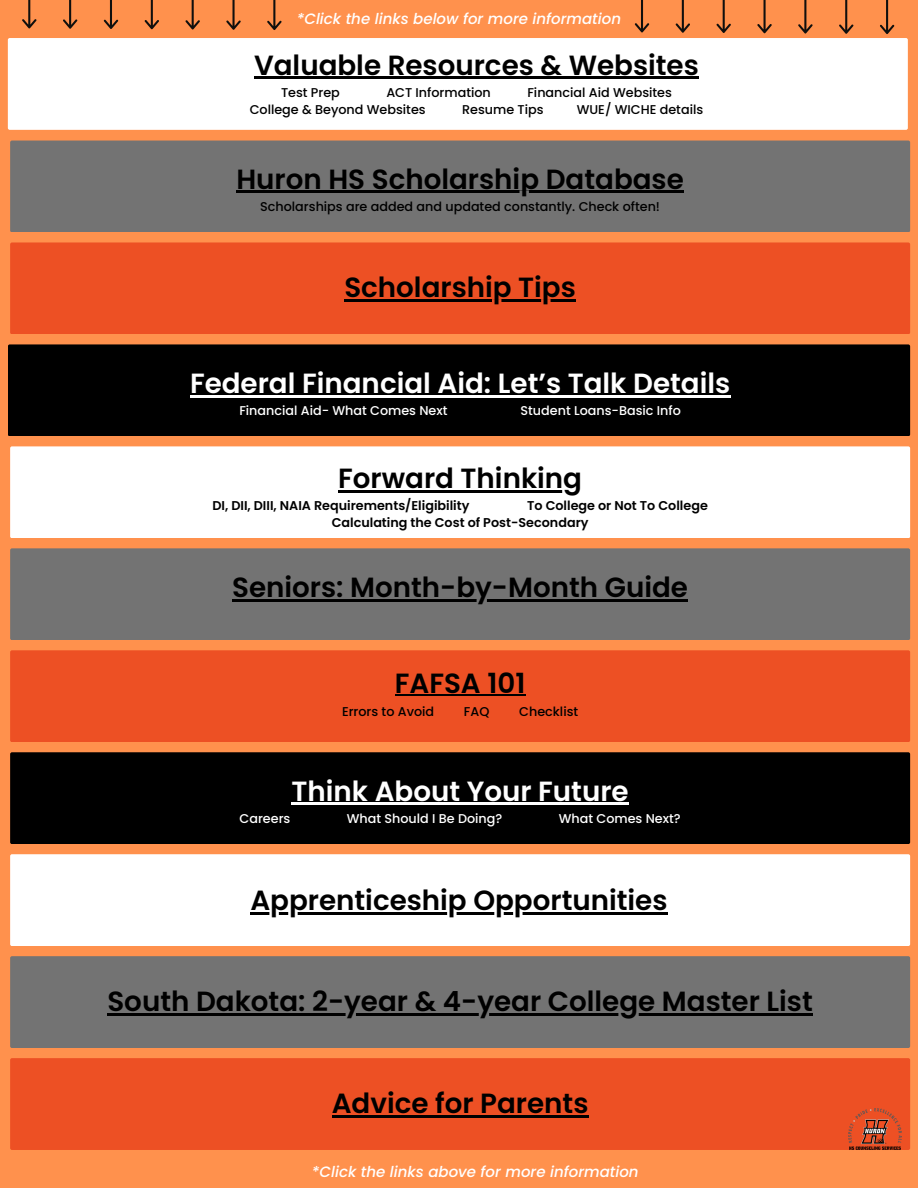
<style>
.page{position:relative;width:918px;height:1188px;background:#ff914d}
.page>*{position:absolute;margin:0;border:0;box-sizing:border-box;transform-origin:0 0}
.t1{font:600 27.75px "Poppins";color:#000}
.t2{font:600 27.75px "Poppins";color:#fff}
.t3{font:italic 500 15px "Poppins";color:#fff}
.t4{font:500 12.75px "Poppins";color:#000}
.t5{font:600 12.75px "Poppins";color:#000}
.t6{font:500 12.75px "Poppins";color:#fff}
</style>
<div class="page">
<div style="left:8px;top:38px;width:900px;height:92px;background:#fff;border-radius:2px"></div>
<div style="left:10px;top:141px;width:900px;height:91px;background:#737373;border-radius:2px"></div>
<div style="left:10px;top:242px;width:900px;height:92px;background:#ed5024;border-radius:2px"></div>
<div style="left:8px;top:344px;width:902px;height:92px;background:#000;border-radius:2px"></div>
<div style="left:10px;top:446px;width:900px;height:92px;background:#fff;border-radius:2px"></div>
<div style="left:10px;top:548px;width:900px;height:92px;background:#737373;border-radius:2px"></div>
<div style="left:10px;top:650px;width:900px;height:92px;background:#ed5024;border-radius:2px"></div>
<div style="left:10px;top:752px;width:900px;height:92px;background:#000;border-radius:2px"></div>
<div style="left:10px;top:854px;width:900px;height:92px;background:#fff;border-radius:2px"></div>
<div style="left:10px;top:956px;width:900px;height:92px;background:#737373;border-radius:2px"></div>
<div style="left:10px;top:1058px;width:900px;height:92px;background:#ed5024;border-radius:2px"></div>
<hr style="left:332px;top:1115px;width:256px;height:2px;background:#000">
<img style="left:848px;top:1109px;width:53px;height:41px">
<svg style="left:22px;top:0;width:15px;height:28px"></svg>
<hr style="left:254px;top:77px;width:445px;height:2px;background:#000">
<hr style="left:236px;top:191px;width:448px;height:2px;background:#000">
<hr style="left:344px;top:300px;width:232px;height:2px;background:#000">
<hr style="left:190px;top:395px;width:540px;height:2px;background:#fff">
<hr style="left:338px;top:490px;width:244px;height:2px;background:#000">
<hr style="left:232px;top:600px;width:456px;height:2px;background:#000">
<hr style="left:395px;top:694px;width:130px;height:2px;background:#000">
<hr style="left:292px;top:803px;width:337px;height:2px;background:#fff">
<hr style="left:250px;top:912px;width:418px;height:2px;background:#000">
<hr style="left:107px;top:1013px;width:706px;height:2px;background:#000">
<svg style="left:63px;top:0;width:14px;height:29px"></svg>
<svg style="left:104px;top:0;width:14px;height:29px"></svg>
<svg style="left:145px;top:0;width:14px;height:29px"></svg>
<svg style="left:185px;top:0;width:15px;height:30px"></svg>
<svg style="left:226px;top:0;width:15px;height:30px"></svg>
<svg style="left:267px;top:0;width:15px;height:30px"></svg>
<svg style="left:635px;top:0;width:14px;height:32px"></svg>
<svg style="left:676px;top:0;width:14px;height:33px"></svg>
<svg style="left:716px;top:0;width:15px;height:33px"></svg>
<svg style="left:757px;top:0;width:15px;height:33px"></svg>
<svg style="left:798px;top:0;width:15px;height:34px"></svg>
<svg style="left:839px;top:0;width:15px;height:34px"></svg>
<svg style="left:880px;top:0;width:14px;height:34px"></svg>
<h2 class="t3" style="left:297px;top:8px;width:326px">*Click the links below for more information</h2>
<p class="t1" style="left:254px;top:46px;width:446px">Valuable Resources &amp; Websites</p>
<p class="t4" style="left:281px;top:84px;width:60px">Test Prep</p>
<p class="t4" style="left:386px;top:84px;width:106px">ACT Information</p>
<p class="t4" style="left:527px;top:84px;width:146px">Financial Aid Websites</p>
<p class="t4" style="left:250px;top:101px;width:177px">College &amp; Beyond Websites</p>
<p class="t4" style="left:462px;top:101px;width:83px">Resume Tips</p>
<p class="t4" style="left:577px;top:101px;width:128px">WUE/ WICHE details</p>
<p class="t1" style="left:236px;top:160px;width:449px">Huron HS Scholarship Database</p>
<p class="t4" style="left:260px;top:198px;width:401px">Scholarships are added and updated constantly. Check often!</p>
<p class="t1" style="left:344px;top:268px;width:233px">Scholarship Tips</p>
<h1 class="t2" style="left:190px;top:364px;width:542px">Federal Financial Aid: Let’s Talk Details</h1>
<p class="t6" style="left:239px;top:402px;width:210px">Financial Aid- What Comes Next</p>
<p class="t6" style="left:521px;top:402px;width:162px">Student Loans-Basic Info</p>
<p class="t1" style="left:338px;top:459px;width:245px">Forward Thinking</p>
<p class="t5" style="left:212px;top:497px;width:259px">DI, DII, DIII, NAIA Requirements/Eligibility</p>
<p class="t5" style="left:527px;top:497px;width:182px">To College or Not To College</p>
<p class="t5" style="left:332px;top:514px;width:258px">Calculating the Cost of Post-Secondary</p>
<p class="t1" style="left:232px;top:568px;width:457px">Seniors: Month-by-Month Guide</p>
<h1 class="t1" style="left:395px;top:663px;width:132px">FAFSA 101</h1>
<p class="t4" style="left:342px;top:703px;width:94px">Errors to Avoid</p>
<p class="t4" style="left:464px;top:703px;width:27px">FAQ</p>
<p class="t4" style="left:519px;top:703px;width:60px">Checklist</p>
<p class="t2" style="left:292px;top:772px;width:339px">Think About Your Future</p>
<p class="t6" style="left:240px;top:810px;width:52px">Careers</p>
<p class="t6" style="left:347px;top:810px;width:157px">What Should I Be Doing?</p>
<p class="t6" style="left:559px;top:810px;width:123px">What Comes Next?</p>
<p class="t1" style="left:250px;top:881px;width:419px">Apprenticeship Opportunities</p>
<h1 class="t1" style="left:107px;top:982px;width:707px">South Dakota: 2-year &amp; 4-year College Master List</h1>
<h1 class="t1" style="left:332px;top:1084px;width:258px">Advice for Parents</h1>
<h1 class="t3" style="left:312px;top:1161px;width:328px">*Click the links above for more information</h1>
</div>
